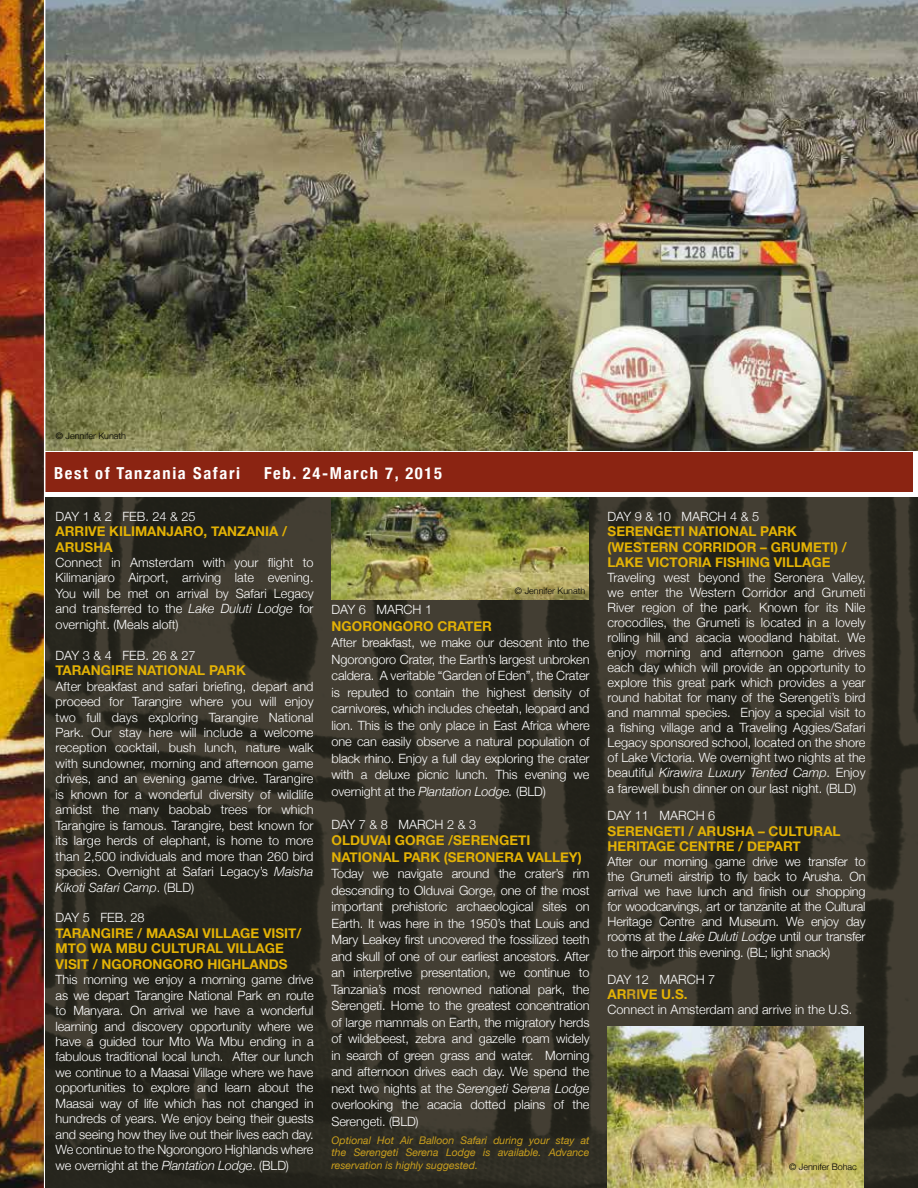
<style>
.page{position:relative;width:918px;height:1188px;background:#fff}
.page>*{position:absolute;margin:0;border:0;box-sizing:border-box;transform-origin:0 0}
.t1{font:700 condensed 16.5px "Helvetica Neue";letter-spacing:.1em;color:#fff}
.t2{font:700 13.5px/15.5px "Helvetica Neue";color:#e3b205}
.t3{font:300 12.75px/15.5px "Helvetica Neue";color:#fff;text-align:justify}
.t4{font:300 12.75px/27px "Helvetica Neue";letter-spacing:-.02em;color:#fff}
.t5{font:italic 10.5px/12px "Helvetica Neue";color:#cba01d}
.t6{font:300 9px "Helvetica Neue";color:#000}
.s1{font-style:italic}
.s2{color:#cba01d}
</style>
<div class="page">
<img style="left:45px;top:0;width:873px;height:451px">
<div style="left:0;top:453px;width:912px;height:39px;background:#8b2412"></div>
<img style="left:0;top:0;width:44px;height:1188px">
<hr style="left:44px;top:0;width:1px;height:1188px;background:#fff">
<img style="left:45px;top:497px;width:873px;height:691px">
<img style="left:608px;top:1026px;width:256px;height:162px">
<img style="left:332px;top:497px;width:257px;height:102px">
<p class="t6" style="left:56px;top:428px;width:72px">© Jennifer Kunath</p>
<p class="t1" style="left:54px;top:460px;width:188px">Best of Tanzania Safari</p>
<p class="t1" style="left:264px;top:460px;width:179px">Feb. 24-March 7, 2015</p>
<p class="t3" style="left:56px;top:508px;width:142px">DAY 1 &amp; 2 FEB. 24 &amp; 25</p>
<p class="t2" style="left:56px;top:524px;width:233px">ARRIVE KILIMANJARO, TANZANIA /<br>ARUSHA</p>
<p class="t3" style="left:56px;top:554px;width:260px">Connect in Amsterdam with your flight to Kilimanjaro Airport, arriving late evening.<br>You will be met on arrival by Safari Legacy and transferred to the <span class="s1">Lake Duluti Lodge</span> for overnight. (Meals aloft)</p>
<p class="t3" style="left:56px;top:647px;width:142px">DAY 3 &amp; 4 FEB. 26 &amp; 27</p>
<p class="t2" style="left:56px;top:663px;width:192px">TARANGIRE NATIONAL PARK</p>
<p class="t3" style="left:56px;top:678px;width:260px">After breakfast and safari briefing, depart and proceed for Tarangire where you will enjoy two full days exploring Tarangire National Park. Our stay here will include a welcome reception cocktail, bush lunch, nature walk with sundowner, morning and afternoon game drives, and an evening game drive. Tarangire is known for a wonderful diversity of wildlife amidst the many baobab trees for which Tarangire is famous. Tarangire, best known for its large herds of elephant, is home to more than 2,500 individuals and more than 260 bird species. Overnight at Safari Legacy’s <span class="s1">Maisha Kikoti Safari Camp</span>. (BLD)</p>
<p class="t3" style="left:56px;top:909px;width:91px">DAY 5 FEB. 28</p>
<p class="t2" style="left:56px;top:926px;width:247px">TARANGIRE / MAASAI VILLAGE VISIT/<br>MTO WA MBU CULTURAL VILLAGE<br>VISIT / NGORONGORO HIGHLANDS</p>
<p class="t3" style="left:56px;top:971px;width:260px">This morning we enjoy a morning game drive as we depart Tarangire National Park en route to Manyara. On arrival we have a wonderful learning and discovery opportunity where we have a guided tour Mto Wa Mbu ending in a fabulous traditional local lunch. After our lunch we continue to a Maasai Village where we have opportunities to explore and learn about the Maasai way of life which has not changed in hundreds of years. We enjoy being their guests and seeing how they live out their lives each day.<br>We continue to the Ngorongoro Highlands where we overnight at the <span class="s1">Plantation Lodge</span>. (BLD)</p>
<p class="t6" style="left:515px;top:583px;width:72px">© Jennifer Kunath</p>
<p class="t3" style="left:332px;top:601px;width:102px">DAY 6 MARCH 1</p>
<p class="t2" style="left:332px;top:619px;width:162px">NGORONGORO CRATER</p>
<p class="t3" style="left:332px;top:634px;width:260px;line-height:16.5px">After breakfast, we make our descent into the Ngorongoro Crater, the Earth’s largest unbroken caldera. A veritable “Garden of Eden”, the Crater is reputed to contain the highest density of carnivores, which includes cheetah, leopard and lion. This is the only place in East Africa where one can easily observe a natural population of black rhino. Enjoy a full day exploring the crater with a deluxe picnic lunch. This evening we overnight at the <span class="s1">Plantation Lodge.</span> (BLD)</p>
<p class="t3" style="left:332px;top:816px;width:146px">DAY 7 &amp; 8 MARCH 2 &amp; 3</p>
<p class="t2" style="left:332px;top:833px;width:252px;line-height:16.5px">OLDUVAI GORGE /SERENGETI<br>NATIONAL PARK (SERONERA VALLEY)</p>
<p class="t3" style="left:332px;top:865px;width:260px;line-height:16.5px">Today we navigate around the crater’s rim descending to Olduvai Gorge, one of the most important prehistoric archaeological sites on Earth. It was here in the 1950’s that Louis and Mary Leakey first uncovered the fossilized teeth and skull of one of our earliest ancestors. After an interpretive presentation, we continue to Tanzania’s most renowned national park, the Serengeti. Home to the greatest concentration of large mammals on Earth, the migratory herds of wildebeest, zebra and gazelle roam widely in search of green grass and water. Morning and afternoon drives each day. We spend the next two nights at the <span class="s1">Serengeti Serena Lodge </span>overlooking the acacia dotted plains of the Serengeti. (BLD)</p>
<p class="t5" style="left:332px;top:1135px;width:260px">Optional Hot Air Balloon Safari during your stay at the Serengeti Serena Lodge is available. Advance</p>
<p class="t5" style="left:332px;top:1160px;width:148px">reservation is highly suggested.</p>
<p class="t3" style="left:608px;top:508px;width:153px">DAY 9 &amp; 10 MARCH 4 &amp; 5</p>
<p class="t2" style="left:608px;top:524px;width:241px">SERENGETI NATIONAL PARK (WESTERN CORRIDOR – GRUMETI) /<br>LAKE VICTORIA FISHING VILLAGE</p>
<p class="t3" style="left:608px;top:569px;width:260px;line-height:15px">Traveling west beyond the Seronera Valley, we enter the Western Corridor and Grumeti River region of the park. Known for its Nile crocodiles, the Grumeti is located in a lovely rolling hill and acacia woodland habitat. We enjoy morning and afternoon game drives each day which will provide an opportunity to explore this great park which provides a year round habitat for many of the Serengeti’s bird and mammal species. Enjoy a special visit to a fishing village and a Traveling Aggies/Safari Legacy sponsored school, located on the shore of Lake Victoria. We overnight two nights at the beautiful <span class="s1">Kirawira Luxury Tented Camp</span>. Enjoy</p>
<p class="t3" style="left:608px;top:775px;width:250px;line-height:27px">a farewell bush dinner on our last night. (BLD)<br>DAY 11 MARCH 6</p>
<p class="t2" style="left:608px;top:824px;width:235px;line-height:15px">SERENGETI / ARUSHA – CULTURAL<br>HERITAGE CENTRE / DEPART</p>
<p class="t3" style="left:608px;top:853px;width:260px;line-height:15px">After our morning game drive we transfer to the Grumeti airstrip to fly back to Arusha. On arrival we have lunch and finish our shopping for woodcarvings, art or tanzanite at the Cultural Heritage Centre and Museum. We enjoy day rooms at the <span class="s1">Lake Duluti Lodge</span> until our transfer</p>
<p class="t4" style="left:608px;top:938px;width:224px">to the airport this evening. (BL; light snack)<br>DAY 12 MARCH 7</p>
<p class="t2" style="left:608px;top:987px;width:82px">AR<span class="s2">RI</span>VE U.S.</p>
<p class="t3" style="left:608px;top:1001px;width:246px">Connect in Amsterdam and arrive in the U.S.</p>
<p class="t6" style="left:789px;top:1159px;width:69px">© Jennifer Bohac</p>
</div>
